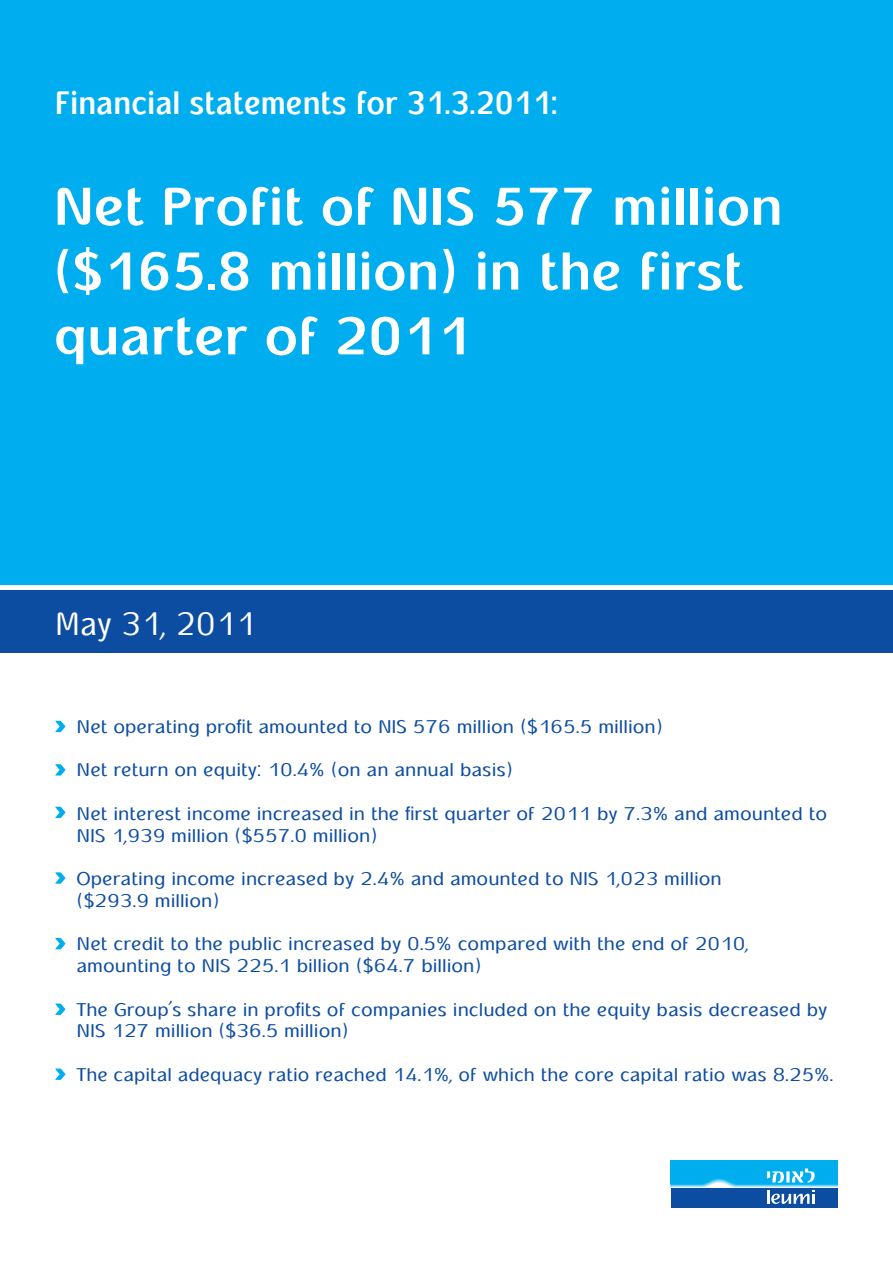
<style>
.page{position:relative;width:893px;height:1263px;background:#fff}
.page>*{position:absolute;margin:0;border:0;box-sizing:border-box;transform-origin:0 0}
.t1{font:700 54px/64.8px "Typogarph";color:#fff}
.t2{font:700 33px "Typogarph";color:#fff;scale:.9 1}
.t3{font:33px "Typogarph";color:#fff;scale:.9 1}
.t4{font:18.75px/21.8px "Typogarph";color:#0d4da1}
</style>
<div class="page">
<div style="left:0;top:590px;width:893px;height:63px;background:#0d4da1"></div>
<div style="left:0;top:0;width:893px;height:584px;background:#00aeef"></div>
<svg style="left:55px;top:721px;width:10px;height:11px"></svg>
<div style="left:671px;top:1188px;width:167px;height:20px;background:#0d4da1"></div>
<svg style="left:671px;top:1160px;width:167px;height:44px"></svg>
<svg style="left:55px;top:764px;width:10px;height:11px"></svg>
<svg style="left:55px;top:807px;width:10px;height:11px"></svg>
<svg style="left:55px;top:872px;width:10px;height:12px"></svg>
<svg style="left:55px;top:938px;width:10px;height:11px"></svg>
<svg style="left:55px;top:1003px;width:10px;height:12px"></svg>
<svg style="left:55px;top:1068px;width:10px;height:12px"></svg>
<h2 class="t2" style="left:55px;top:80px;width:559px">Financial statements for 31.3.2011:</h2>
<h1 class="t1" style="left:54px;top:177px;width:731px">Net Profit of NIS 577 million ($165.8 million) in the first quarter of 2011</h1>
<h2 class="t3" style="left:55px;top:601px;width:224px">May 31, 2011</h2>
<p class="t4" style="left:77px;top:716px;width:588px">Net operating profit amounted to NIS 576 million ($165.5 million(</p>
<p class="t4" style="left:77px;top:760px;width:438px">Net return on equity: 10.4% (on an annual basis(</p>
<p class="t4" style="left:77px;top:803px;width:752px">Net interest income increased in the first quarter of 2011 by 7.3% and amounted to<br>NIS 1,939 million ($557.0 million(</p>
<p class="t4" style="left:77px;top:869px;width:647px">Operating income increased by 2.4% and amounted to NIS 1,023 million ($293.9 million(</p>
<p class="t4" style="left:77px;top:934px;width:674px">Net credit to the public increased by 0.5% compared with the end of 2010, amounting to NIS 225.1 billion ($64.7 billion(</p>
<p class="t4" style="left:77px;top:999px;width:752px">The Group s' share in profits of companies included on the equity basis decreased by<br>NIS 127 million ($36.5 million(</p>
<p class="t4" style="left:77px;top:1064px;width:758px">The capital adequacy ratio reached 14.1%, of which the core capital ratio was 8.25%.</p>
</div>
